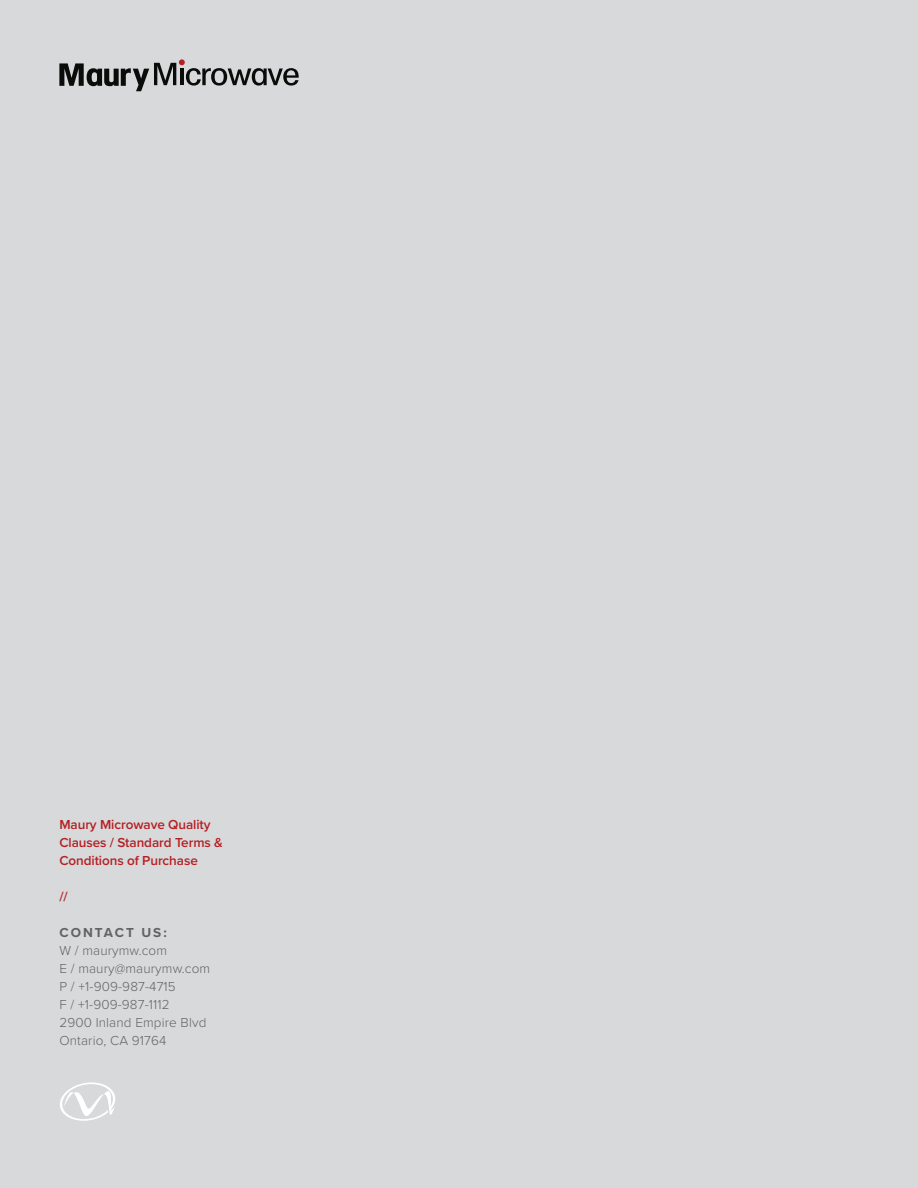
<style>
.page{position:relative;width:918px;height:1188px;background:#d8d9db}
.page>*{position:absolute;margin:0;border:0;box-sizing:border-box;transform-origin:0 0}
.t1{font:300 13.5px "Proxima Nova";letter-spacing:.01em;color:#636366}
.t2{font:600 13.5px/18px "Proxima Nova";letter-spacing:-.005em;color:#b52024}
.t3{font:700 13.5px "Proxima Nova";letter-spacing:.15em;color:#636366}
</style>
<div class="page">
<svg style="left:60px;top:1082px;width:55px;height:39px"></svg>
<svg style="left:59px;top:59px;width:240px;height:32px"></svg>
<p class="t2" style="left:59px;top:815px;width:165px">Maury Microwave Quality<br>Clauses / Standard Terms &amp;<br>Conditions of Purchase</p>
<p class="t2" style="left:59px;top:887px;width:10px">//</p>
<p class="t3" style="left:59px;top:922px;width:109px">CONTACT US:</p>
<p class="t1" style="left:59px;top:940px;width:109px">W / maurymw.com</p>
<p class="t1" style="left:59px;top:958px;width:152px">E / maury@maurymw.com</p>
<p class="t1" style="left:59px;top:976px;width:118px">P / +1-909-987-4715</p>
<p class="t1" style="left:59px;top:994px;width:112px">F / +1-909-987-1112</p>
<p class="t1" style="left:59px;top:1012px;width:149px">2900 Inland Empire Blvd</p>
<p class="t1" style="left:59px;top:1030px;width:109px">Ontario, CA 91764</p>
</div>
